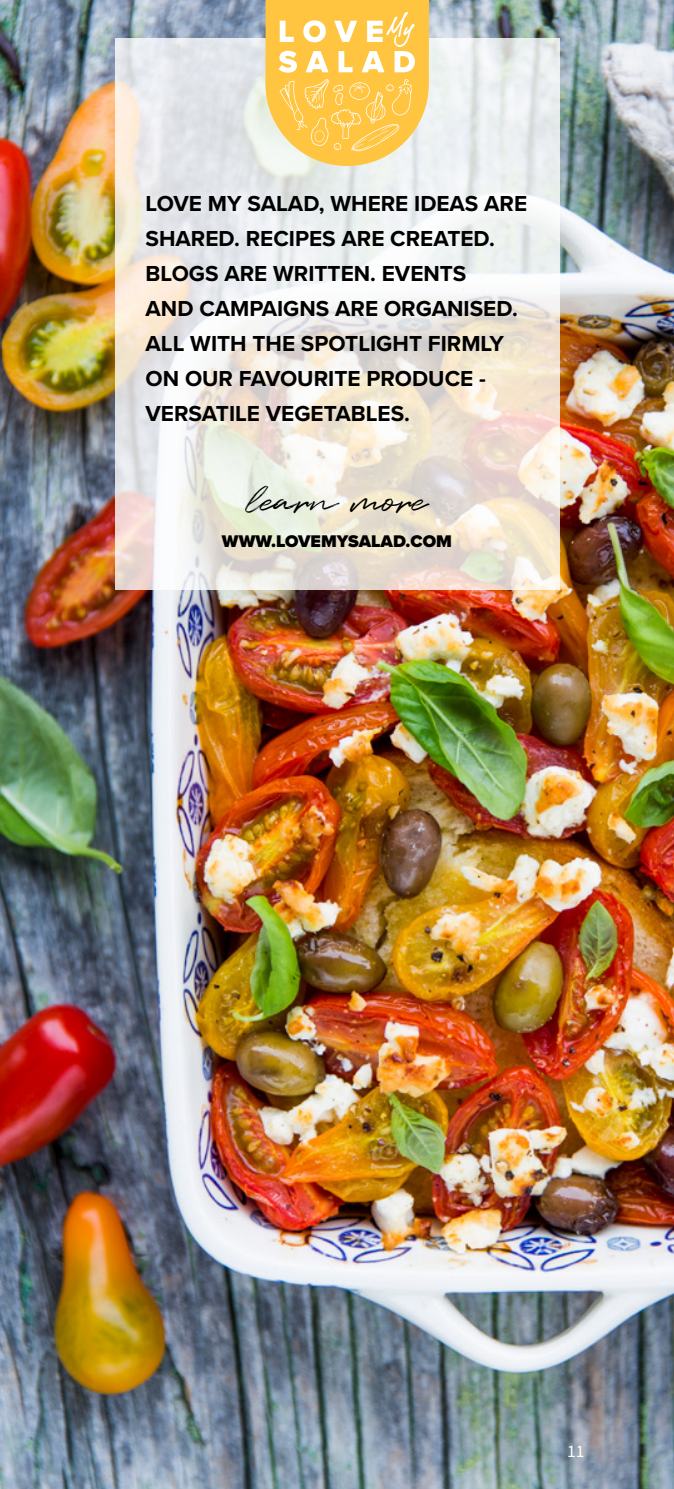
<style>
.page{position:relative;width:674px;height:1489px;background:#fff}
.page>*{position:absolute;margin:0;border:0;box-sizing:border-box;transform-origin:0 0}
.t1{font:37.5px "Quentin";color:#000}
.t2{font:700 22.5px/35px "Proxima Nova";color:#000}
.t3{font:900 17.5px "Proxima Nova";color:#000}
.t4{font:17.5px "Source Sans Pro";color:#fff}
.t5{font:13px/15.5px "Myriad Pro";color:#000}
</style>
<div class="page">
<img style="left:0;top:0;width:673px;height:1488px">
<svg style="left:114px;top:38px;width:445px;height:552px"></svg>
<svg style="left:265px;top:0;width:164px;height:166px;background:#fcd16c"></svg>
<p class="t5" style="left:268px;top:186px;width:93px">C0 M24 Y85 K0<br>PANTONE 7404 U</p>
<p class="t2" style="left:145px;top:185px;width:383px">LOVE MY SALAD, WHERE IDEAS ARE<br>SHARED. RECIPES ARE CREATED.<br>BLOGS ARE WRITTEN. EVENTS<br>AND CAMPAIGNS ARE ORGANISED.<br>ALL WITH THE SPOTLIGHT FIRMLY<br>ON OUR FAVOURITE PRODUCE -<br>VERSATILE VEGETABLES.</p>
<h1 class="t1" style="left:247px;top:476px;width:182px">learn more</h1>
<p class="t3" style="left:222px;top:528px;width:231px">WWW.LOVEMYSALAD.COM</p>
<p class="t4" style="left:566px;top:1439px;width:19px">11</p>
</div>
